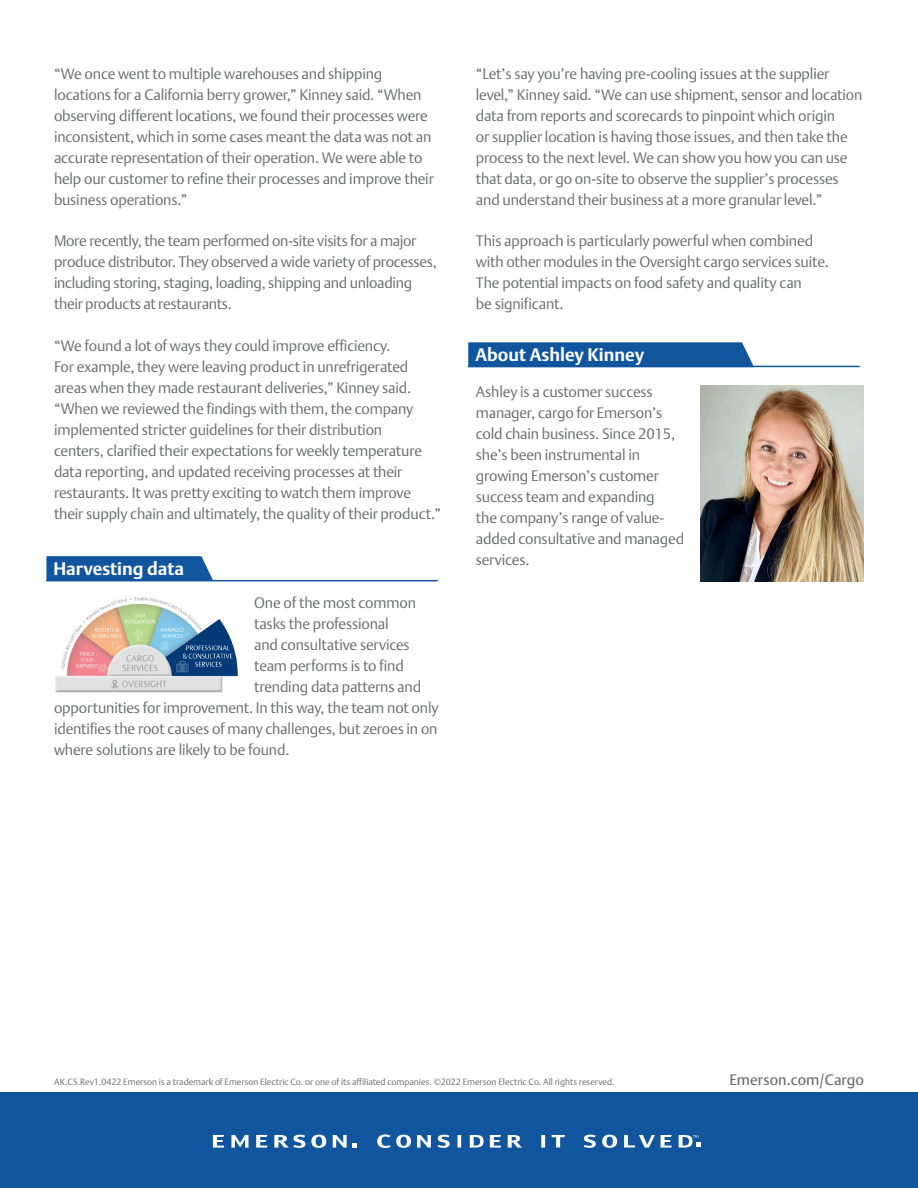
<style>
.page{position:relative;width:918px;height:1188px;background:#fff}
.page>*{position:absolute;margin:0;border:0;box-sizing:border-box;transform-origin:0 0}
.t1{font:700 18px "DTL Argo T";color:#fff}
.t2{font:300 15px/21px "DTL Argo T";letter-spacing:-.01em;color:#6c6d70}
.t3{font:15px "DTL Argo T";color:#6c6d70}
.t4{font:300 9px "DTL Argo T";color:#6c6d70}
</style>
<div class="page">
<div style="left:0;top:1092px;width:918px;height:96px;background:#10559e"></div>
<svg style="left:256px;top:1135px;width:11px;height:13px"></svg>
<svg style="left:213px;top:1135px;width:11px;height:13px"></svg>
<svg style="left:231px;top:1135px;width:18px;height:13px"></svg>
<svg style="left:274px;top:1135px;width:52px;height:13px"></svg>
<svg style="left:508px;top:1135px;width:14px;height:13px"></svg>
<svg style="left:602px;top:1135px;width:15px;height:13px"></svg>
<svg style="left:490px;top:1135px;width:11px;height:13px"></svg>
<svg style="left:661px;top:1135px;width:11px;height:13px"></svg>
<svg style="left:417px;top:1135px;width:14px;height:13px"></svg>
<svg style="left:438px;top:1135px;width:12px;height:13px"></svg>
<svg style="left:584px;top:1135px;width:12px;height:13px"></svg>
<svg style="left:458px;top:1135px;width:3px;height:13px"></svg>
<svg style="left:541px;top:1135px;width:4px;height:13px"></svg>
<svg style="left:552px;top:1135px;width:13px;height:12px"></svg>
<svg style="left:624px;top:1135px;width:31px;height:13px"></svg>
<svg style="left:470px;top:1135px;width:14px;height:13px"></svg>
<svg style="left:377px;top:1134px;width:34px;height:14px"></svg>
<svg style="left:333px;top:1135px;width:23px;height:13px"></svg>
<svg style="left:679px;top:1135px;width:22px;height:13px"></svg>
<div style="left:468px;top:342px;width:286px;height:24px;background:#10559e"></div>
<hr style="left:468px;top:366px;width:392px;height:1px;background:#10559e">
<img style="left:701px;top:385px;width:163px;height:197px">
<hr style="left:46px;top:580px;width:392px;height:1px;background:#10559e">
<svg style="left:46px;top:556px;width:167px;height:25px;background:#1a5ca2"></svg>
<img style="left:55px;top:597px;width:183px;height:96px">
<p class="t2" style="left:54px;top:63px;width:381px">“We once went to multiple warehouses and shipping locations for a California berry grower,” Kinney said. “When observing different locations, we found their processes were inconsistent, which in some cases meant the data was not an accurate representation of their operation. We were able to help our customer to refine their processes and improve their business operations.”</p>
<p class="t2" style="left:54px;top:230px;width:384px">More recently, the team performed on-site visits for a major produce distributor. They observed a wide variety of processes, including storing, staging, loading, shipping and unloading their products at restaurants.</p>
<p class="t2" style="left:54px;top:335px;width:389px">“We found a lot of ways they could improve efficiency.<br>For example, they were leaving product in unrefrigerated areas when they made restaurant deliveries,” Kinney said. “When we reviewed the findings with them, the company implemented stricter guidelines for their distribution<br>centers, clarified their expectations for weekly temperature data reporting, and updated receiving processes at their restaurants. It was pretty exciting to watch them improve their supply chain and ultimately, the quality of their product.”</p>
<p class="t1" style="left:53px;top:558px;width:132px">Harvesting data</p>
<p class="t2" style="left:254px;top:592px;width:163px">One of the most common</p>
<p class="t2" style="left:254px;top:613px;width:136px">tasks the professional</p>
<p class="t2" style="left:254px;top:634px;width:157px">and consultative services</p>
<p class="t2" style="left:254px;top:655px;width:151px">team performs is to find</p>
<p class="t2" style="left:254px;top:676px;width:169px">trending data patterns and</p>
<p class="t2" style="left:54px;top:697px;width:386px">opportunities for improvement. In this way, the team not only</p>
<p class="t2" style="left:54px;top:718px;width:385px">identifies the root causes of many challenges, but zeroes in on</p>
<p class="t2" style="left:54px;top:739px;width:237px">where solutions are likely to be found.</p>
<p class="t2" style="left:476px;top:63px;width:388px">“Let’s say you’re having pre-cooling issues at the supplier level,” Kinney said. “We can use shipment, sensor and location data from reports and scorecards to pinpoint which origin<br>or supplier location is having those issues, and then take the process to the next level. We can show you how you can use that data, or go on-site to observe the supplier’s processes and understand their business at a more granular level.”</p>
<p class="t2" style="left:476px;top:230px;width:354px">This approach is particularly powerful when combined with other modules in the Oversight cargo services suite.<br>The potential impacts on food safety and quality can<br>be significant.</p>
<p class="t1" style="left:475px;top:344px;width:170px">About Ashley Kinney</p>
<p class="t2" style="left:476px;top:381px;width:210px">Ashley is a customer success manager, cargo for Emerson’s cold chain business. Since 2015, she’s been instrumental in growing Emerson’s customer success team and expanding<br>the company’s range of value&shy;added consultative and managed services.</p>
<p class="t4" style="left:54px;top:1076px;width:562px">AK.CS.Rev1.0422 Emerson is a trademark of Emerson Electric Co. or one of its affiliated companies. ©2022 Emerson Electric Co. All rights reserved.</p>
<p class="t3" style="left:729px;top:1071px;width:136px">Emerson.com/Cargo</p>
</div>
